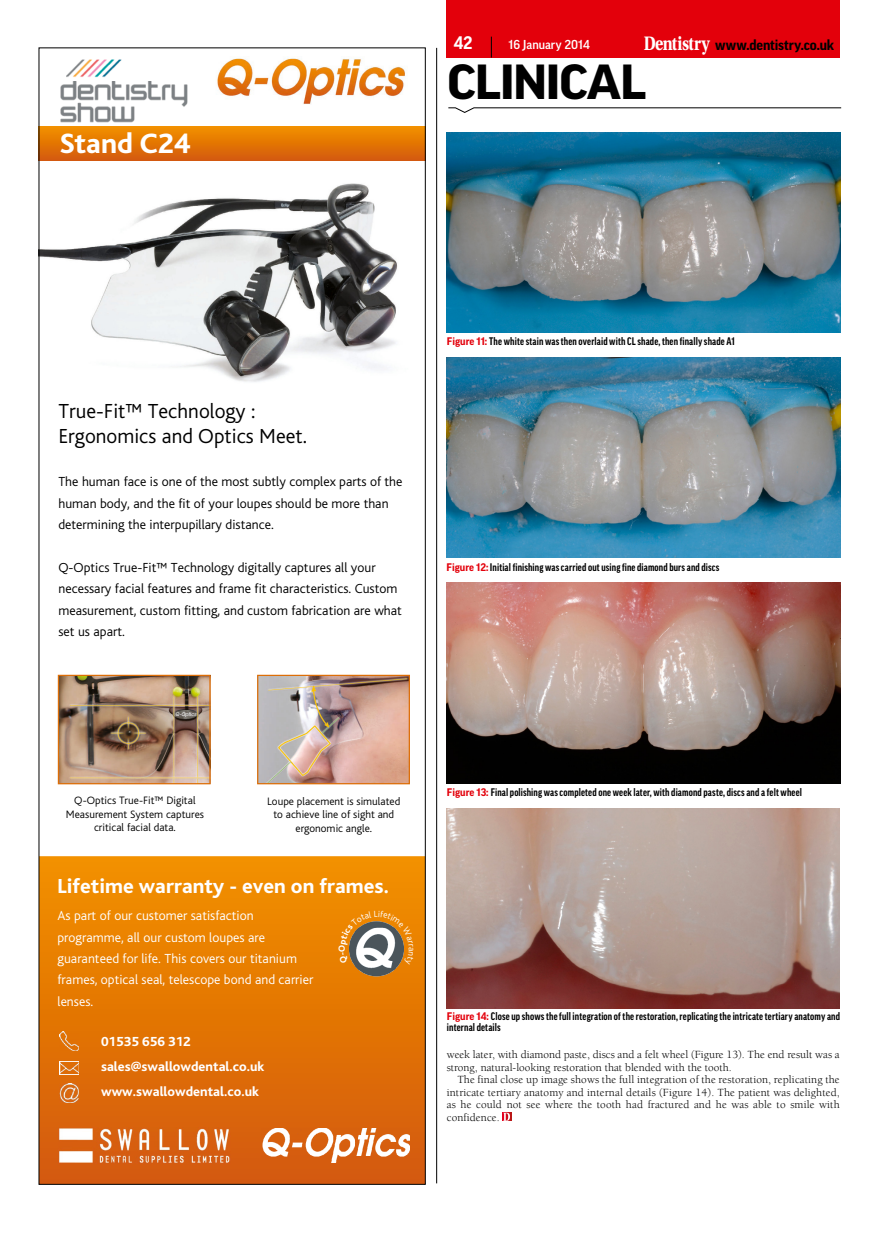
<style>
.page{position:relative;width:879px;height:1234px;background:#fff}
.page>*{position:absolute;margin:0;border:0;box-sizing:border-box;transform-origin:0 0}
.t1{font:700 expanded 47.5px "Good Pro";letter-spacing:-.045em;color:#000}
.t2{font:800 29.25px "Bliss";color:#fff}
.t3{font:300 21.25px/25.5px "Bliss";color:#000}
.t4{font:800 21.25px "Bliss";color:#fff}
.t5{font:700 17.5px "Good Pro";color:#fff}
.t6{font:700 14.25px "Good Pro";letter-spacing:-.01em;color:#000}
.t7{font:300 13.75px/21.4px "Bliss";color:#000}
.t8{font:300 13.75px/21.4px "Bliss";color:#fff}
.t9{font:800 13.75px/25px "Bliss";color:#fff}
.t10{font:500 12.5px "Good Pro";color:#fff}
.t11{font:11.25px/12.5px "Berkeley";color:#000}
.t12{font:300 11.25px/13.5px "Bliss";color:#000;text-align:center}
.t13{font:700 condensed 10.62px/10.5px "Good Pro";letter-spacing:.015em;color:#000}
.t14{font:800 9.25px "Bliss";color:#fff}
.t15{font:300 9.25px "Bliss";color:#fff}
.s1{font-family:"Utopia Std";font-size:20.5px;color:#fff}
.s2{font-stretch:normal;color:#e3000b}
</style>
<div class="page">
<div style="left:446px;top:0;width:394px;height:58px;background:#e3000b"></div>
<svg style="left:491px;top:37px;width:1px;height:21px"></svg>
<svg style="left:448px;top:107px;width:393px;height:6px"></svg>
<svg style="left:503px;top:1112px;width:8px;height:8px"></svg>
<img style="left:446px;top:133px;width:394px;height:200px">
<img style="left:447px;top:358px;width:393px;height:200px">
<img style="left:447px;top:583px;width:393px;height:200px">
<img style="left:446px;top:808px;width:393px;height:200px">
<hr style="left:436px;top:48px;width:1px;height:1135px;background:#000">
<img style="left:41px;top:183px;width:357px;height:199px">
<svg style="left:41px;top:126px;width:383px;height:35px;background:#e27504"></svg>
<svg style="left:41px;top:856px;width:383px;height:326px;background:#e37704"></svg>
<img style="left:262px;top:1127px;width:147px;height:35px">
<div style="left:349px;top:921px;width:55px;height:55px;background:#4a555b;border-radius:50%"></div>
<img style="left:355px;top:964px;width:41px;height:5px">
<img style="left:60px;top:676px;width:149px;height:106px">
<div style="left:58px;top:674px;width:153px;height:110px;border:1px solid #dd6e07"></div>
<img style="left:259px;top:676px;width:149px;height:106px">
<div style="left:257px;top:674px;width:153px;height:110px;border:1px solid #dd6e07"></div>
<img style="left:217px;top:58px;width:188px;height:46px">
<img style="left:59px;top:1126px;width:171px;height:36px">
<img style="left:60px;top:82px;width:128px;height:41px">
<img style="left:67px;top:59px;width:55px;height:19px">
<img style="left:60px;top:1083px;width:19px;height:19px">
<img style="left:60px;top:1058px;width:19px;height:19px">
<img style="left:60px;top:1031px;width:19px;height:19px">
<svg style="left:339px;top:910px;width:74px;height:54px"></svg>
<h2 class="t2" style="left:60px;top:128px;width:132px">Stand C24</h2>
<h3 class="t5" style="left:454px;top:33px;width:20px">42</h3>
<p class="t10" style="left:508px;top:38px;width:83px">16 January 2014</p>
<p class="t6" style="left:644px;top:36px;width:192px"><span class="s1">Dentistry</span> www.dentistry.co.uk</p>
<h1 class="t1" style="left:447px;top:55px;width:201px">CLINICAL</h1>
<h3 class="t3" style="left:58px;top:398px;width:250px">True-Fit™ Technology :<br>Ergonomics and Optics Meet.</h3>
<p class="t7" style="left:58px;top:471px;width:346px">The human face is one of the most subtly complex parts of the human body, and the fit of your loupes should be more than determining the interpupillary distance.</p>
<p class="t7" style="left:58px;top:556px;width:345px">Q-Optics True-Fit™ Technology digitally captures all your necessary facial features and frame fit characteristics. Custom measurement, custom fitting, and custom fabrication are what set us apart.</p>
<p class="t13" style="left:447px;top:336px;width:289px"><span class="s2">Figure 11:</span> The white stain was then overlaid with CL shade, then finally shade A1</p>
<p class="t13" style="left:446px;top:562px;width:274px"><span class="s2">Figure 12:</span> Initial finishing was carried out using fine diamond burs and discs</p>
<p class="t12" style="left:66px;top:794px;width:140px">Q-Optics True-Fit™ Digital<br>Measurement System captures critical facial data.</p>
<p class="t12" style="left:267px;top:794px;width:135px">Loupe placement is simulated to achieve line of sight and ergonomic angle.</p>
<h3 class="t4" style="left:58px;top:874px;width:333px">Lifetime warranty - even on frames.</h3>
<p class="t8" style="left:58px;top:905px;width:257px">As part of our customer satisfaction programme, all our custom loupes are guaranteed for life. This covers our titanium frames, optical seal, telescope bond and carrier lenses.</p>
<p class="t14" style="left:337px;top:951px;width:8px;rotate:-90deg">O</p>
<p class="t15" style="left:417px;top:946px;width:6px;rotate:90deg">a</p>
<p class="t9" style="left:101px;top:1028px;width:165px">01535 656 312 sales@swallowdental.co.uk www.swallowdental.co.uk</p>
<p class="t13" style="left:447px;top:786px;width:356px"><span class="s2">Figure 13:</span> Final polishing was completed one week later, with diamond paste, discs and a felt wheel</p>
<p class="t13" style="left:447px;top:1011px;width:395px"><span class="s2">Figure 14:</span> Close up shows the full integration of the restoration, replicating the intricate tertiary anatomy and internal details</p>
<p class="t11" style="left:447px;top:1048px;width:394px">week later, with diamond paste, discs and a felt wheel (Figure 13). The end result was a strong, natural-looking restoration that blended with the tooth.</p>
<p class="t11" style="left:447px;top:1073px;width:394px;text-align:justify;text-indent:11px">The final close up image shows the full integration of the restoration, replicating the intricate tertiary anatomy and internal details (Figure 14). The patient was delighted, as he could not see where the tooth had fractured and he was able to smile with confidence.</p>
</div>
